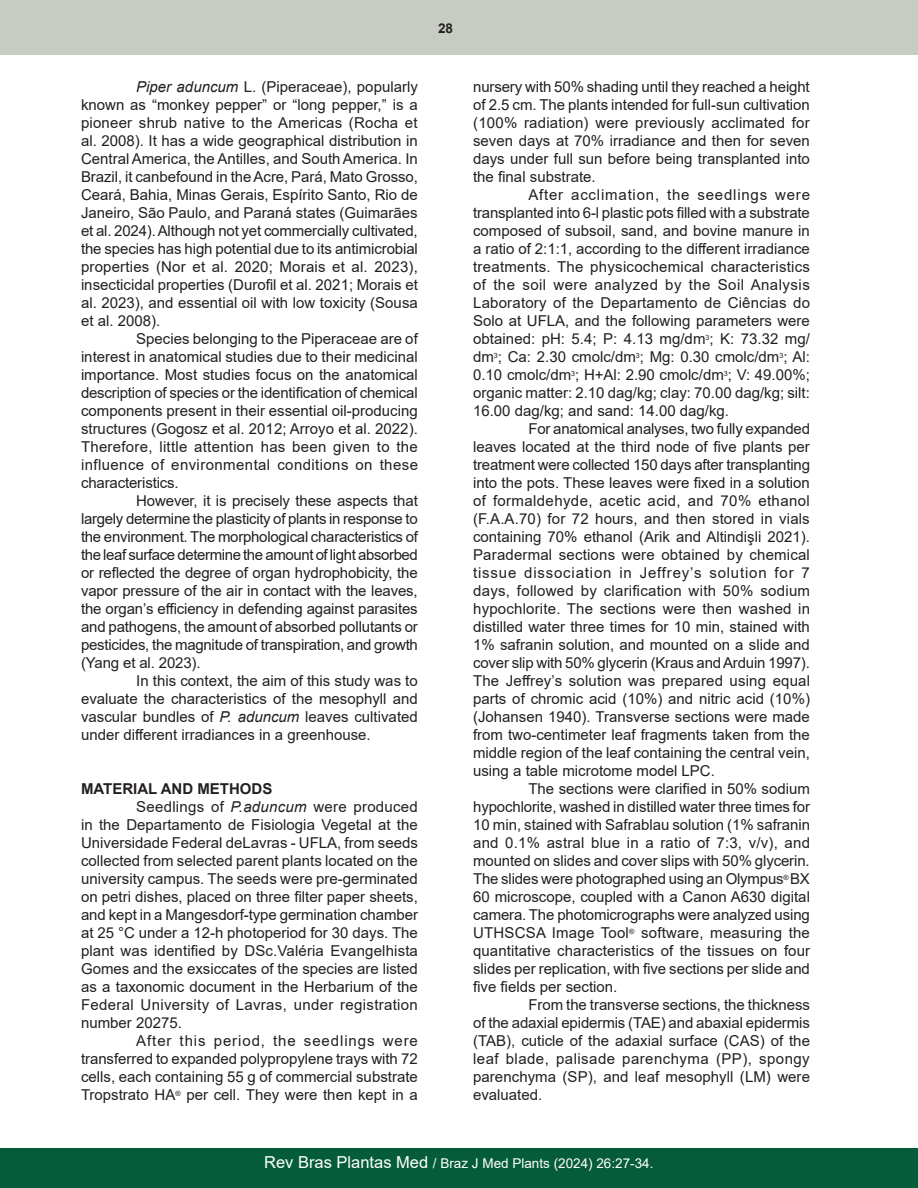
<style>
.page{position:relative;width:918px;height:1188px;background:#fff}
.page>*{position:absolute;margin:0;border:0;box-sizing:border-box;transform-origin:0 0}
.a-texto{font:15px/18px "Arial";color:#231f20;text-align:justify}
.a-texto-2{font:700 15px "Arial";color:#231f20}
.t1{font:13.5px "Arial";color:#fff}
.t2{font:700 13.5px "Arial";color:#231f20}
.s1{font-style:italic}
.s2{font-size:16.5px}
</style>
<div class="page">
<div style="left:0;top:0;width:918px;height:55px;background:#c7ccc3"></div>
<div style="left:0;top:1148px;width:918px;height:40px;background:#055c3a"></div>
<p class="a-texto" style="left:81px;top:78px;width:338px;text-indent:55px"><span class="s1">Piper aduncum</span> L. (Piperaceae), popularly known as “monkey pepper” or “long pepper,” is a pioneer shrub native to the Americas (Rocha et al. 2008). It has a wide geographical distribution in Central America, the Antilles, and South America. In Brazil, it canbefound in the Acre, Pará, Mato Grosso, Ceará, Bahia, Minas Gerais, Espírito Santo, Rio de Janeiro, São Paulo, and Paraná states (Guimarães et al. 2024). Although not yet commercially cultivated, the species has high potential due to its antimicrobial properties (Nor et al. 2020; Morais et al. 2023), insecticidal properties (Durofil et al. 2021; Morais et al. 2023), and essential oil with low toxicity (Sousa et al. 2008).</p>
<p class="a-texto" style="left:81px;top:330px;width:339px;text-indent:55px">Species belonging to the Piperaceae are of interest in anatomical studies due to their medicinal importance. Most studies focus on the anatomical description of species or the identification of chemical components present in their essential oil-producing structures (Gogosz et al. 2012; Arroyo et al. 2022).<br>Therefore, little attention has been given to the influence of environmental conditions on these characteristics.</p>
<p class="a-texto" style="left:81px;top:492px;width:339px;text-indent:55px">However, it is precisely these aspects that largely determine the plasticity of plants in response to the environment. The morphological characteristics of the leaf surface determine the amount of light absorbed or reflected the degree of organ hydrophobicity, the vapor pressure of the air in contact with the leaves, the organ’s efficiency in defending against parasites and pathogens, the amount of absorbed pollutants or pesticides, the magnitude of transpiration, and growth (Yang et al. 2023).</p>
<p class="a-texto" style="left:81px;top:672px;width:338px;text-indent:55px">In this context, the aim of this study was to evaluate the characteristics of the mesophyll and vascular bundles of <span class="s1">P. aduncum</span> leaves cultivated under different irradiances in a greenhouse.</p>
<p class="a-texto-2" style="left:81px;top:778px;width:193px">MATERIAL AND METHODS</p>
<p class="a-texto" style="left:81px;top:798px;width:339px;text-indent:55px">Seedlings of <span class="s1">P.aduncum</span> were produced in the Departamento de Fisiologia Vegetal at the Universidade Federal deLavras - UFLA, from seeds collected from selected parent plants located on the university campus. The seeds were pre-germinated on petri dishes, placed on three filter paper sheets, and kept in a Mangesdorf-type germination chamber at 25 °C under a 12-h photoperiod for 30 days. The plant was identified by DSc.Valéria Evangelhista Gomes and the exsiccates of the species are listed as a taxonomic document in the Herbarium of the Federal University of Lavras, under registration number 20275.</p>
<p class="a-texto" style="left:81px;top:1032px;width:338px;text-indent:55px">After this period, the seedlings were transferred to expanded polypropylene trays with 72 cells, each containing 55 g of commercial substrate Tropstrato HA<sup>®</sup> per cell. They were then kept in a</p>
<p class="t2" style="left:438px;top:19px;width:17px">28</p>
<p class="a-texto" style="left:473px;top:78px;width:338px">nursery with 50% shading until they reached a height of 2.5 cm. The plants intended for full-sun cultivation (100% radiation) were previously acclimated for seven days at 70% irradiance and then for seven days under full sun before being transplanted into the final substrate.</p>
<p class="a-texto" style="left:473px;top:186px;width:338px;text-indent:55px">After acclimation, the seedlings were transplanted into 6-l plastic pots filled with a substrate composed of subsoil, sand, and bovine manure in a ratio of 2:1:1, according to the different irradiance treatments. The physicochemical characteristics of the soil were analyzed by the Soil Analysis Laboratory of the Departamento de Ciências do Solo at UFLA, and the following parameters were obtained: pH: 5.4; P: 4.13 mg/dm<sup>3</sup>; K: 73.32 mg/ dm<sup>3</sup>; Ca: 2.30 cmolc/dm<sup>3</sup>; Mg: 0.30 cmolc/dm<sup>3</sup>; Al:<br>0.10 cmolc/dm<sup>3</sup>; H+Al: 2.90 cmolc/dm<sup>3</sup>; V: 49.00%; organic matter: 2.10 dag/kg; clay: 70.00 dag/kg; silt:<br>16.00 dag/kg; and sand: 14.00 dag/kg.</p>
<p class="a-texto" style="left:473px;top:420px;width:339px;text-indent:55px">For anatomical analyses, two fully expanded leaves located at the third node of five plants per treatment were collected 150 days after transplanting into the pots. These leaves were fixed in a solution of formaldehyde, acetic acid, and 70% ethanol (F.A.A.70) for 72 hours, and then stored in vials containing 70% ethanol (Arik and Altindişli 2021).<br>Paradermal sections were obtained by chemical tissue dissociation in Jeffrey’s solution for 7 days, followed by clarification with 50% sodium hypochlorite. The sections were then washed in distilled water three times for 10 min, stained with 1% safranin solution, and mounted on a slide and cover slip with 50% glycerin (Kraus and Arduin 1997).<br>The Jeffrey’s solution was prepared using equal parts of chromic acid (10%) and nitric acid (10%) (Johansen 1940). Transverse sections were made from two-centimeter leaf fragments taken from the middle region of the leaf containing the central vein, using a table microtome model LPC.</p>
<p class="a-texto" style="left:473px;top:780px;width:339px;text-indent:55px">The sections were clarified in 50% sodium hypochlorite, washed in distilled water three times for 10 min, stained with Safrablau solution (1% safranin and 0.1% astral blue in a ratio of 7:3, v/v), and mounted on slides and cover slips with 50% glycerin.<br>The slides were photographed using an Olympus<sup>®</sup> BX 60 microscope, coupled with a Canon A630 digital camera. The photomicrographs were analyzed using UTHSCSA Image Tool<sup>®</sup> software, measuring the quantitative characteristics of the tissues on four slides per replication, with five sections per slide and five fields per section.</p>
<p class="a-texto" style="left:473px;top:996px;width:338px;text-indent:55px">From the transverse sections, the thickness of the adaxial epidermis (TAE) and abaxial epidermis (TAB), cuticle of the adaxial surface (CAS) of the leaf blade, palisade parenchyma (PP), spongy parenchyma (SP), and leaf mesophyll (LM) were evaluated.</p>
<p class="t1" style="left:264px;top:1154px;width:391px"><span class="s2">Rev Bras Plantas Med</span> / Braz J Med Plants (2024) 26:27-34.</p>
</div>
